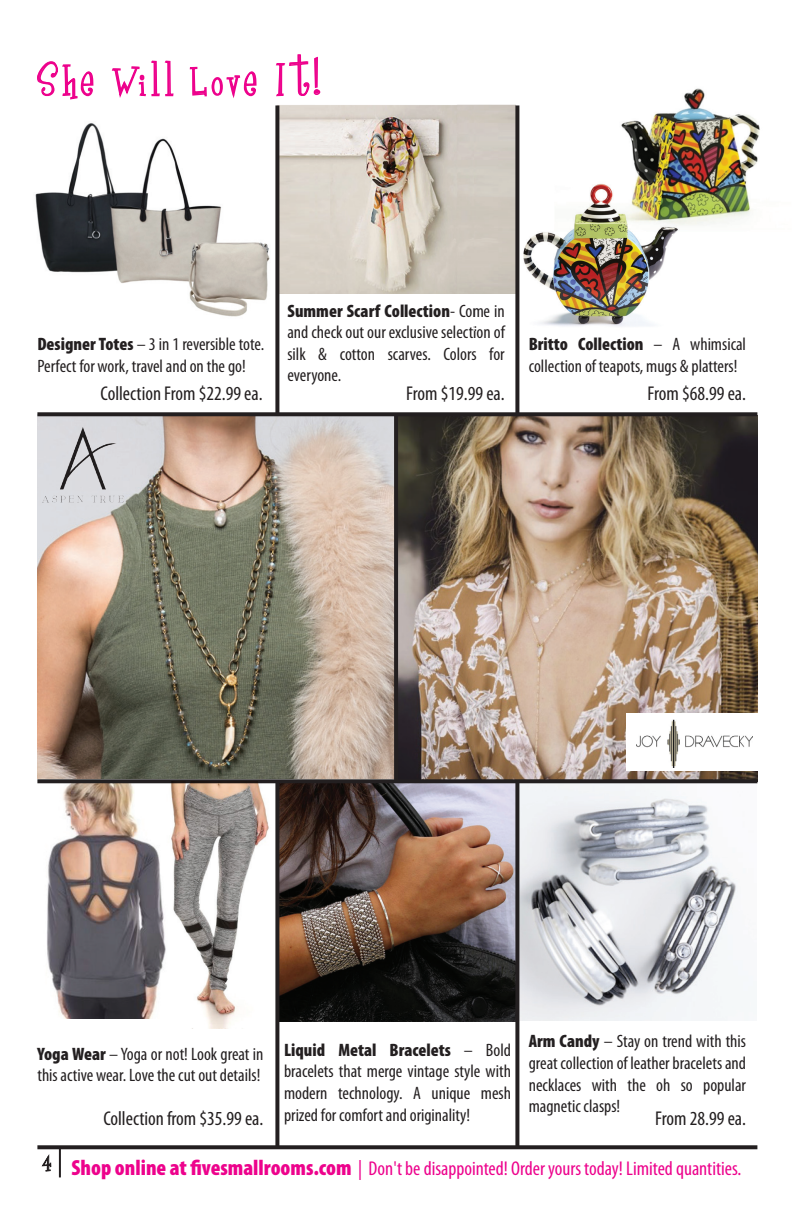
<style>
.page{position:relative;width:792px;height:1224px;background:#fff}
.page>*{position:absolute;margin:0;border:0;box-sizing:border-box;transform-origin:0 0}
.t1{font:44px "Girlsare Weird";letter-spacing:.115em;color:#ed028c}
.t2{font:condensed 20px "Myriad Pro";color:#ed028c}
.t3{font:condensed 20px "Myriad Pro";color:#231f20}
.t4{font:condensed 18px/21.6px "Myriad Pro";color:#231f20}
.s1{font-weight:900}
.s2{font-weight:900;font-size:22px}
</style>
<div class="page">
<img style="left:298px;top:783px;width:458px;height:238px">
<img style="left:37px;top:783px;width:96px;height:235px">
<img style="left:398px;top:416px;width:359px;height:363px">
<img style="left:37px;top:416px;width:357px;height:363px">
<img style="left:279px;top:104px;width:237px;height:280px">
<div style="left:277px;top:294px;width:240px;height:24px;background:#fff"></div>
<svg style="left:37px;top:61px;width:57px;height:36px"></svg>
<svg style="left:111px;top:60px;width:63px;height:37px"></svg>
<svg style="left:189px;top:66px;width:68px;height:31px"></svg>
<svg style="left:275px;top:54px;width:46px;height:143px"></svg>
<svg style="left:37px;top:412px;width:720px;height:4px;background:#322f30"></svg>
<svg style="left:37px;top:779px;width:720px;height:4px;background:#302b2c"></svg>
<svg style="left:37px;top:1145px;width:720px;height:4px;background:#322f30"></svg>
<svg style="left:275px;top:1029px;width:4px;height:118px"></svg>
<svg style="left:275px;top:359px;width:4px;height:56px"></svg>
<svg style="left:515px;top:782px;width:4px;height:365px"></svg>
<svg style="left:394px;top:416px;width:4px;height:365px"></svg>
<svg style="left:515px;top:105px;width:4px;height:310px"></svg>
<svg style="left:42px;top:1154px;width:9px;height:18px"></svg>
<hr style="left:59px;top:1147px;width:2px;height:30px;background:#231f20">
<img style="left:35px;top:97px;width:248px;height:262px">
<img style="left:621px;top:88px;width:139px;height:132px">
<img style="left:42px;top:423px;width:81px;height:82px">
<img style="left:133px;top:781px;width:165px;height:248px">
<img style="left:474px;top:177px;width:257px;height:154px">
<div style="left:626px;top:714px;width:142px;height:57px;background:#fff"></div>
<img style="left:636px;top:720px;width:116px;height:48px">
<h1 class="t1" style="left:37px;top:55px;width:284px">She Will Love It!</h1>
<p class="t4" style="left:37px;top:334px;width:229px"><span class="s1">Designer Totes</span> – 3 in 1 reversible tote.<br>Perfect for work, travel and on the go!</p>
<p class="t3" style="left:101px;top:383px;width:164px">Collection From $22.99 ea.</p>
<p class="t4" style="left:287px;top:300px;width:219px;text-align:justify"><span class="s1">Summer Scarf Collection</span>- Come in and check out our exclusive selection of silk &amp; cotton scarves. Colors for everyone.</p>
<p class="t3" style="left:406px;top:383px;width:100px">From $19.99 ea.</p>
<p class="t4" style="left:529px;top:334px;width:219px"><span class="s1">Britto Collection</span> – A whimsical collection of teapots, mugs &amp; platters!</p>
<p class="t3" style="left:648px;top:383px;width:100px">From $68.99 ea.</p>
<p class="t4" style="left:529px;top:1031px;width:219px;text-align:justify"><span class="s1">Arm Candy</span> – Stay on trend with this great collection of leather bracelets and necklaces with the oh so popular magnetic clasps!</p>
<p class="t3" style="left:655px;top:1108px;width:92px">From 28.99 ea.</p>
<p class="t2" style="left:43px;top:1158px;width:700px"><sup>4</sup> <span class="s2">Shop online at fivesmallrooms.com</span> | Don't be disappointed! Order yours today! Limited quantities.</p>
<p class="t4" style="left:284px;top:1039px;width:229px;text-align:justify"><span class="s1">Liquid Metal Bracelets</span> – Bold bracelets that merge vintage style with modern technology. A unique mesh prized for comfort and originality!</p>
<p class="t4" style="left:37px;top:1043px;width:228px"><span class="s1">Yoga Wear</span> – Yoga or not! Look great in this active wear. Love the cut out details!</p>
<p class="t3" style="left:103px;top:1108px;width:162px">Collection from $35.99 ea.</p>
</div>
